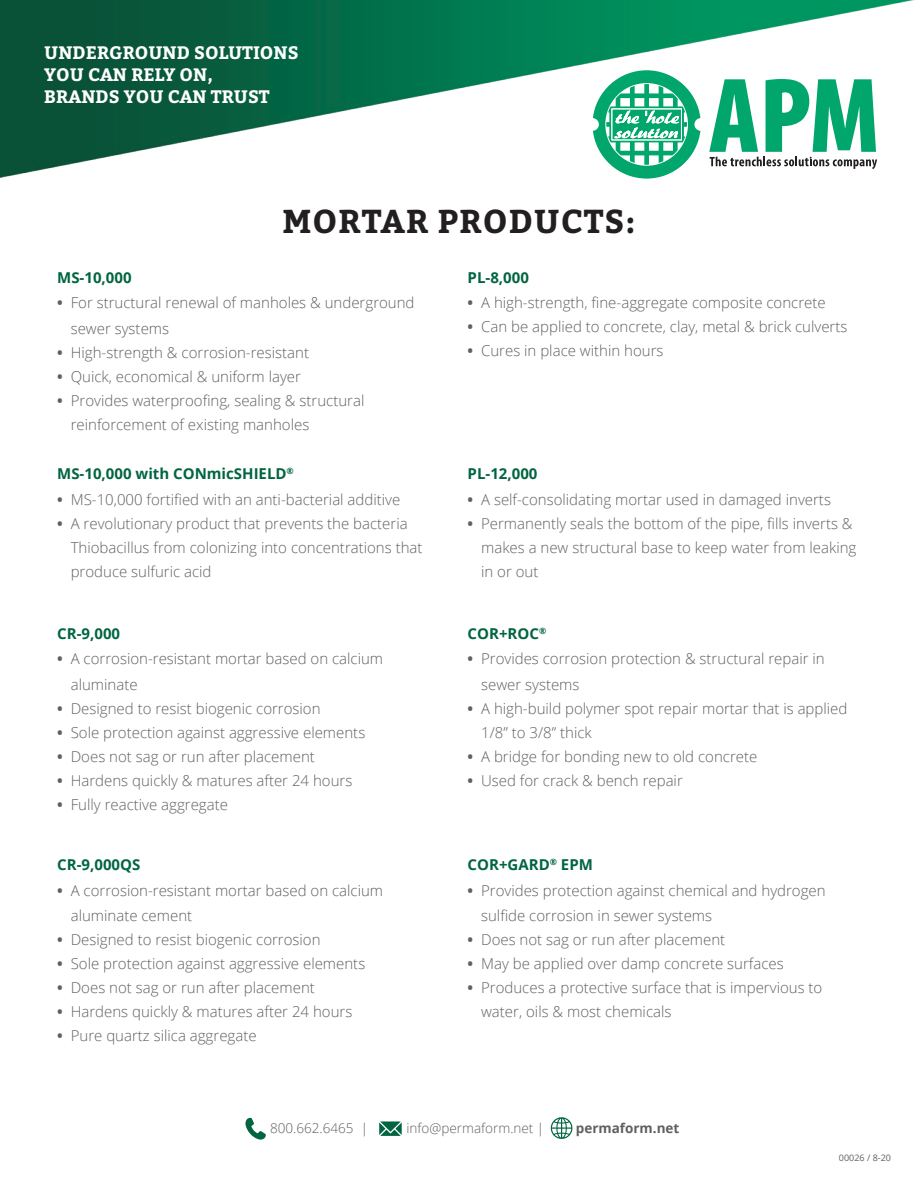
<style>
.page{position:relative;width:918px;height:1188px;background:#fff}
.page>*{position:absolute;margin:0;border:0;box-sizing:border-box;transform-origin:0 0}
.t1{font:700 33px "Bitter";letter-spacing:.03em;color:#231f20}
.t2{font:700 18px "Bitter";color:#fff}
.t3{font:300 15px "Open Sans";color:#606060}
.t4{font:700 15px "Open Sans";color:#006540}
.t5{font:300 13.5px "Open Sans";color:#606060}
.t6{font:700 13.5px "Open Sans";color:#606060}
.t7{font:9px "Open Sans";color:#606060}
.s1{font-weight:700}
</style>
<div class="page">
<img style="left:0;top:0;width:914px;height:1131px">
<svg style="left:709px;top:79px;width:168px;height:90px"></svg>
<svg style="left:593px;top:70px;width:107px;height:109px"></svg>
<svg style="left:245px;top:1118px;width:21px;height:22px"></svg>
<svg style="left:379px;top:1121px;width:23px;height:15px"></svg>
<svg style="left:551px;top:1117px;width:21px;height:22px"></svg>
<p class="t2" style="left:44px;top:41px;width:256px">UNDERGROUND SOLUTIONS</p>
<p class="t2" style="left:44px;top:63px;width:170px">YOU CAN RELY ON,</p>
<p class="t2" style="left:44px;top:84px;width:227px">BRANDS YOU CAN TRUST</p>
<p class="t1" style="left:283px;top:200px;width:354px">MORTAR PRODUCTS:</p>
<p class="t4" style="left:57px;top:267px;width:76px">MS-10,000</p>
<p class="t3" style="left:57px;top:292px;width:359px"><span class="s1">•</span> For structural renewal of manholes &amp; underground</p>
<p class="t3" style="left:71px;top:318px;width:100px">sewer systems</p>
<p class="t3" style="left:57px;top:342px;width:253px"><span class="s1">•</span> High-strength &amp; corrosion-resistant</p>
<p class="t3" style="left:57px;top:366px;width:245px"><span class="s1">•</span> Quick, economical &amp; uniform layer</p>
<p class="t3" style="left:57px;top:390px;width:309px"><span class="s1">•</span> Provides waterproofing, sealing &amp; structural</p>
<p class="t3" style="left:71px;top:414px;width:240px">reinforcement of existing manholes</p>
<p class="t4" style="left:57px;top:463px;width:238px">MS-10,000 with CONmicSHIELD<sup>®</sup></p>
<p class="t3" style="left:57px;top:489px;width:345px"><span class="s1">•</span> MS-10,000 fortified with an anti-bacterial additive</p>
<p class="t3" style="left:57px;top:513px;width:352px"><span class="s1">•</span> A revolutionary product that prevents the bacteria</p>
<p class="t3" style="left:71px;top:537px;width:353px">Thiobacillus from colonizing into concentrations that</p>
<p class="t3" style="left:71px;top:561px;width:142px">produce sulfuric acid</p>
<p class="t4" style="left:57px;top:623px;width:64px">CR-9,000</p>
<p class="t3" style="left:57px;top:649px;width:327px"><span class="s1">•</span> A corrosion-resistant mortar based on calcium</p>
<p class="t3" style="left:71px;top:674px;width:68px">aluminate</p>
<p class="t3" style="left:57px;top:698px;width:265px"><span class="s1">•</span> Designed to resist biogenic corrosion</p>
<p class="t3" style="left:57px;top:722px;width:310px"><span class="s1">•</span> Sole protection against aggressive elements</p>
<p class="t3" style="left:57px;top:746px;width:259px"><span class="s1">•</span> Does not sag or run after placement</p>
<p class="t3" style="left:57px;top:770px;width:297px"><span class="s1">•</span> Hardens quickly &amp; matures after 24 hours</p>
<p class="t3" style="left:57px;top:794px;width:172px"><span class="s1">•</span> Fully reactive aggregate</p>
<p class="t4" style="left:57px;top:854px;width:85px">CR-9,000QS</p>
<p class="t3" style="left:57px;top:880px;width:327px"><span class="s1">•</span> A corrosion-resistant mortar based on calcium</p>
<p class="t3" style="left:71px;top:905px;width:123px">aluminate cement</p>
<p class="t3" style="left:57px;top:929px;width:265px"><span class="s1">•</span> Designed to resist biogenic corrosion</p>
<p class="t3" style="left:57px;top:953px;width:310px"><span class="s1">•</span> Sole protection against aggressive elements</p>
<p class="t3" style="left:57px;top:977px;width:259px"><span class="s1">•</span> Does not sag or run after placement</p>
<p class="t3" style="left:57px;top:1001px;width:297px"><span class="s1">•</span> Hardens quickly &amp; matures after 24 hours</p>
<p class="t3" style="left:57px;top:1025px;width:201px"><span class="s1">•</span> Pure quartz silica aggregate</p>
<p class="t4" style="left:468px;top:267px;width:63px">PL-8,000</p>
<p class="t3" style="left:468px;top:292px;width:360px"><span class="s1">•</span> A high-strength, fine-aggregate composite concrete</p>
<p class="t3" style="left:468px;top:316px;width:381px"><span class="s1">•</span> Can be applied to concrete, clay, metal &amp; brick culverts</p>
<p class="t3" style="left:468px;top:340px;width:197px"><span class="s1">•</span> Cures in place within hours</p>
<p class="t4" style="left:468px;top:463px;width:71px">PL-12,000</p>
<p class="t3" style="left:468px;top:489px;width:365px"><span class="s1">•</span> A self-consolidating mortar used in damaged inverts</p>
<p class="t3" style="left:468px;top:513px;width:387px"><span class="s1">•</span> Permanently seals the bottom of the pipe, fills inverts &amp;</p>
<p class="t3" style="left:481px;top:537px;width:377px">makes a new structural base to keep water from leaking</p>
<p class="t3" style="left:481px;top:561px;width:59px">in or out</p>
<p class="t4" style="left:468px;top:623px;width:80px">COR+ROC<sup>®</sup></p>
<p class="t3" style="left:468px;top:649px;width:359px"><span class="s1">•</span> Provides corrosion protection &amp; structural repair in</p>
<p class="t3" style="left:481px;top:674px;width:100px">sewer systems</p>
<p class="t3" style="left:468px;top:698px;width:381px"><span class="s1">•</span> A high-build polymer spot repair mortar that is applied</p>
<p class="t3" style="left:481px;top:722px;width:112px">1/8” to 3/8” thick</p>
<p class="t3" style="left:468px;top:746px;width:291px"><span class="s1">•</span> A bridge for bonding new to old concrete</p>
<p class="t3" style="left:468px;top:770px;width:217px"><span class="s1">•</span> Used for crack &amp; bench repair</p>
<p class="t4" style="left:468px;top:854px;width:127px">COR+GARD<sup>®</sup> EPM</p>
<p class="t3" style="left:468px;top:880px;width:360px"><span class="s1">•</span> Provides protection against chemical and hydrogen</p>
<p class="t3" style="left:481px;top:905px;width:233px">sulfide corrosion in sewer systems</p>
<p class="t3" style="left:468px;top:929px;width:259px"><span class="s1">•</span> Does not sag or run after placement</p>
<p class="t3" style="left:468px;top:953px;width:318px"><span class="s1">•</span> May be applied over damp concrete surfaces</p>
<p class="t3" style="left:468px;top:977px;width:356px"><span class="s1">•</span> Produces a protective surface that is impervious to</p>
<p class="t3" style="left:481px;top:1001px;width:192px">water, oils &amp; most chemicals</p>
<p class="t5" style="left:270px;top:1119px;width:99px">800.662.6465 |</p>
<p class="t5" style="left:407px;top:1119px;width:139px">info@permaform.net |</p>
<p class="t6" style="left:576px;top:1119px;width:105px">permaform.net</p>
<p class="t7" style="left:839px;top:1151px;width:54px">00026 / 8-20</p>
</div>
